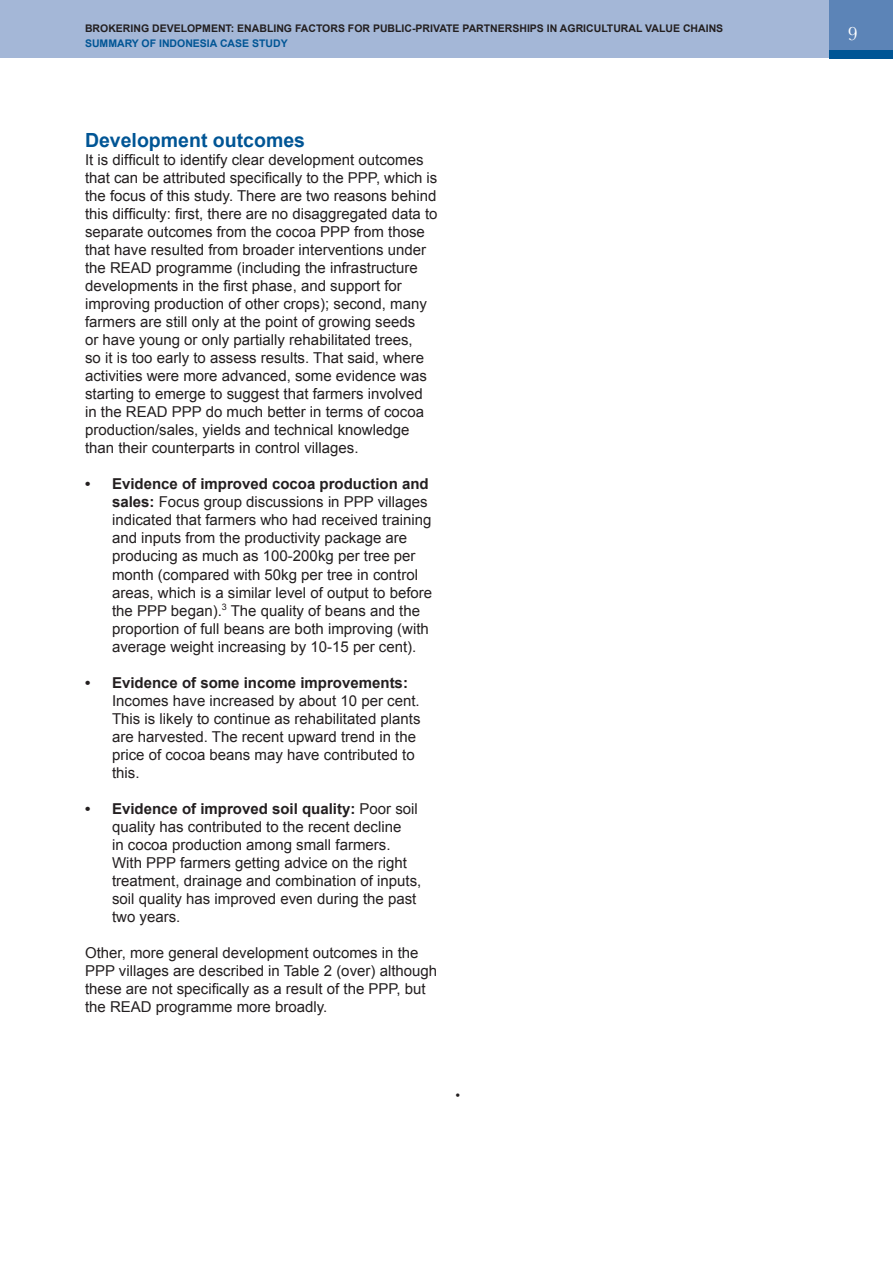
<style>
.page{position:relative;width:893px;height:1263px;background:#fff}
.page>*{position:absolute;margin:0;border:0;box-sizing:border-box;transform-origin:0 0}
.t1{font:700 19.5px "Arial";color:#005595}
.t2{font:19.5px "Baskerville No 2 BT";color:#fff}
.t3{font:15px/18px "Arial";color:#231f20}
.t4{font:13.5px "Arial";color:#231f20}
.t5{font:700 10.5px "Arial";color:#231f20}
.t6{font:700 10.5px "Arial";color:#005595}
.s1{font-weight:700}
</style>
<div class="page">
<div style="left:0;top:0;width:829px;height:58px;background:#a4b7d7"></div>
<div style="left:829px;top:0;width:64px;height:58px;background:#5c84b7"></div>
<div style="left:829px;top:50px;width:64px;height:8px;background:#005595"></div>
<p class="t5" style="left:85px;top:21px;width:640px">BROKERING DEVELOPMENT: ENABLING FACTORS FOR PUBLIC-PRIVATE PARTNERSHIPS IN AGRICULTURAL VALUE CHAINS</p>
<p class="t6" style="left:85px;top:36px;width:204px">SUMMARY OF INDONESIA CASE STUDY</p>
<p class="t1" style="left:85px;top:128px;width:221px">Development outcomes</p>
<p class="t3" style="left:85px;top:151px;width:354px">It is difficult to identify clear development outcomes that can be attributed specifically to the PPP, which is the focus of this study. There are two reasons behind this difficulty: first, there are no disaggregated data to separate outcomes from the cocoa PPP from those that have resulted from broader interventions under the READ programme (including the infrastructure developments in the first phase, and support for improving production of other crops); second, many farmers are still only at the point of growing seeds<br>or have young or only partially rehabilitated trees,<br>so it is too early to assess results. That said, where activities were more advanced, some evidence was starting to emerge to suggest that farmers involved in the READ PPP do much better in terms of cocoa production/sales, yields and technical knowledge than their counterparts in control villages.</p>
<p class="t3" style="left:112px;top:475px;width:322px;text-indent:-27px"><span class="s1">• Evidence of improved cocoa production and sales:</span> Focus group discussions in PPP villages indicated that farmers who had received training and inputs from the productivity package are producing as much as 100-200kg per tree per month (compared with 50kg per tree in control areas, which is a similar level of output to before the PPP began).<sup>3</sup> The quality of beans and the proportion of full beans are both improving (with average weight increasing by 10-15 per cent).</p>
<p class="t3" style="left:112px;top:673px;width:310px;text-indent:-27px"><span class="s1">• Evidence of some income improvements:<br></span>Incomes have increased by about 10 per cent.<br>This is likely to continue as rehabilitated plants are harvested. The recent upward trend in the price of cocoa beans may have contributed to this.</p>
<p class="t3" style="left:112px;top:799px;width:311px;text-indent:-27px"><span class="s1">• Evidence of improved soil quality:</span> Poor soil quality has contributed to the recent decline<br>in cocoa production among small farmers.<br>With PPP farmers getting advice on the right treatment, drainage and combination of inputs, soil quality has improved even during the past two years.</p>
<p class="t3" style="left:85px;top:943px;width:354px">Other, more general development outcomes in the PPP villages are described in Table 2 (over) although these are not specifically as a result of the PPP, but the READ programme more broadly.</p>
<p class="t4" style="left:455px;top:1086px;width:6px">•</p>
<p class="t2" style="left:848px;top:21px;width:11px">9</p>
</div>
